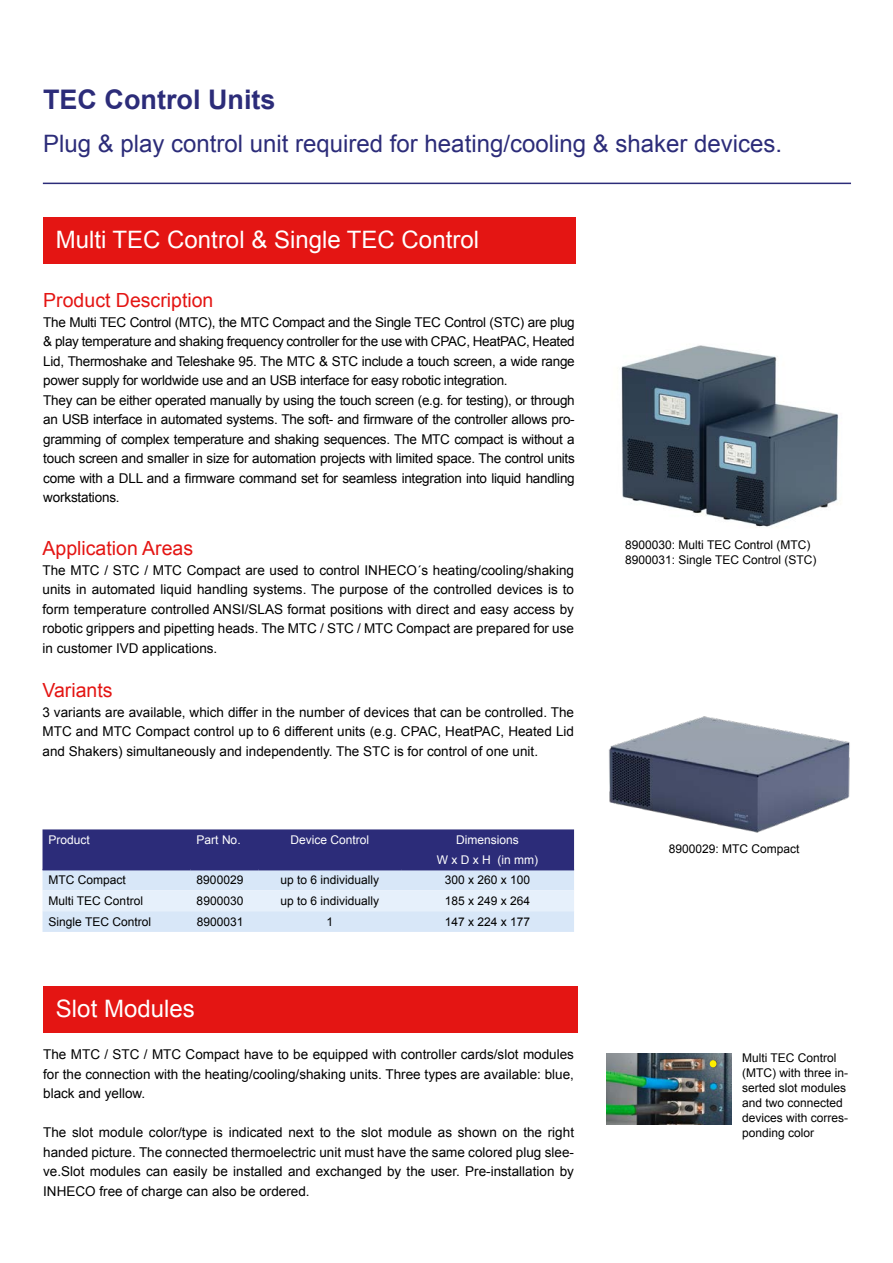
<style>
.page{position:relative;width:893px;height:1263px;background:#fff}
.page>*{position:absolute;margin:0;border:0;box-sizing:border-box;transform-origin:0 0}
.t1{font:700 27px "Arial";color:#2c2c79}
.t2{font:24px "Arial";color:#2c2c79}
.t3{font:24px "Arial";color:#fff}
.t4{font:19.5px "Arial";color:#e41513}
.t5{font:13.5px/19.5px "Arial";letter-spacing:-.02em;color:#000;text-align:justify}
.t6{font:12px/15px "Arial";color:#000}
.t7{font:12px/19.5px "Arial";color:#fff;text-align:center}
</style>
<div class="page">
<div style="left:43px;top:218px;width:532px;height:46px;background:#e41513"></div>
<svg style="left:43px;top:829px;width:531px;height:103px;background:#979fc6"></svg>
<hr style="left:43px;top:869px;width:148px;height:1px;background:#2c2c79">
<hr style="left:191px;top:869px;width:68px;height:1px;background:#2c2c79">
<hr style="left:259px;top:869px;width:142px;height:1px;background:#2c2c79">
<hr style="left:401px;top:869px;width:173px;height:1px;background:#2c2c79">
<img style="left:621px;top:345px;width:218px;height:182px">
<hr style="left:43px;top:183px;width:808px;height:1px;background:#2c2c79">
<div style="left:43px;top:986px;width:534px;height:47px;background:#e41513"></div>
<img style="left:606px;top:1053px;width:125px;height:71px">
<img style="left:609px;top:716px;width:241px;height:117px">
<div style="left:710px;top:1060px;width:6px;height:7px;background:#ffed00;border-radius:50%"></div>
<h1 class="t1" style="left:43px;top:82px;width:234px">TEC Control Units</h1>
<h2 class="t2" style="left:43px;top:128px;width:741px">Plug &amp; play control unit required for heating/cooling &amp; shaker devices.</h2>
<h2 class="t3" style="left:56px;top:224px;width:425px">Multi TEC Control &amp; Single TEC Control</h2>
<h3 class="t4" style="left:43px;top:287px;width:172px">Product Description</h3>
<p class="t5" style="left:43px;top:312px;width:533px;text-align:left">The Multi TEC Control (MTC), the MTC Compact and the Single TEC Control (STC) are plug &amp; play temperature and shaking frequency controller for the use with CPAC, HeatPAC, Heated Lid, Thermoshake and Teleshake 95. The MTC &amp; STC include a touch screen, a wide range power supply for worldwide use and an USB interface for easy robotic integration.<br>They can be either operated manually by using the touch screen (e.g. for testing), or through an USB interface in automated systems. The soft- and firmware of the controller allows pro&shy;gramming of complex temperature and shaking sequences. The MTC compact is without a touch screen and smaller in size for automation projects with limited space. The control units come with a DLL and a firmware command set for seamless integration into liquid handling workstations.</p>
<h3 class="t4" style="left:43px;top:536px;width:152px">Application Areas</h3>
<p class="t5" style="left:43px;top:560px;width:533px">The MTC / STC / MTC Compact are used to control INHECO´s heating/cooling/shaking units in automated liquid handling systems. The purpose of the controlled devices is to form temperature controlled ANSI/SLAS format positions with direct and easy access by robotic grippers and pipetting heads. The MTC / STC / MTC Compact are prepared for use in customer IVD applications.</p>
<h3 class="t4" style="left:43px;top:677px;width:72px">Variants</h3>
<p class="t5" style="left:43px;top:702px;width:533px">3 variants are available, which differ in the number of devices that can be controlled. The MTC and MTC Compact control up to 6 different units (e.g. CPAC, HeatPAC, Heated Lid and Shakers) simultaneously and independently. The STC is for control of one unit.</p>
<p class="t7" style="left:49px;top:830px;width:43px">Product</p>
<p class="t7" style="left:197px;top:830px;width:46px">Part No.</p>
<p class="t7" style="left:291px;top:830px;width:80px">Device Control</p>
<p class="t7" style="left:437px;top:830px;width:103px">Dimensions<br>W x D x H (in mm)</p>
<p class="t6" style="left:49px;top:873px;width:79px">MTC Compact</p>
<p class="t6" style="left:197px;top:873px;width:48px">8900029</p>
<p class="t6" style="left:281px;top:873px;width:100px">up to 6 individually</p>
<p class="t6" style="left:445px;top:873px;width:87px">300 x 260 x 100</p>
<p class="t6" style="left:49px;top:893px;width:96px">Multi TEC Control</p>
<p class="t6" style="left:197px;top:893px;width:48px">8900030</p>
<p class="t6" style="left:281px;top:893px;width:100px">up to 6 individually</p>
<p class="t6" style="left:445px;top:893px;width:87px">185 x 249 x 264</p>
<p class="t6" style="left:49px;top:914px;width:104px">Single TEC Control</p>
<p class="t6" style="left:197px;top:914px;width:48px">8900031</p>
<p class="t6" style="left:327px;top:914px;width:8px">1</p>
<p class="t6" style="left:445px;top:914px;width:87px">147 x 224 x 177</p>
<h2 class="t3" style="left:56px;top:993px;width:140px">Slot Modules</h2>
<p class="t5" style="left:43px;top:1045px;width:532px">The MTC / STC / MTC Compact have to be equipped with controller cards/slot modules for the connection with the heating/cooling/shaking units. Three types are available: blue, black and yellow.</p>
<p class="t5" style="left:43px;top:1123px;width:532px">The slot module color/type is indicated next to the slot module as shown on the right handed picture. The connected thermoelectric unit must have the same colored plug slee&shy;ve.Slot modules can easily be installed and exchanged by the user. Pre-installation by INHECO free of charge can also be ordered.</p>
<p class="t6" style="left:625px;top:538px;width:193px">8900030: Multi TEC Control (MTC)<br>8900031: Single TEC Control (STC)</p>
<p class="t6" style="left:669px;top:842px;width:132px">8900029: MTC Compact</p>
<p class="t6" style="left:742px;top:1051px;width:108px">Multi TEC Control (MTC) with three in&shy;serted slot modules and two connected devices with corres&shy;ponding color</p>
</div>
